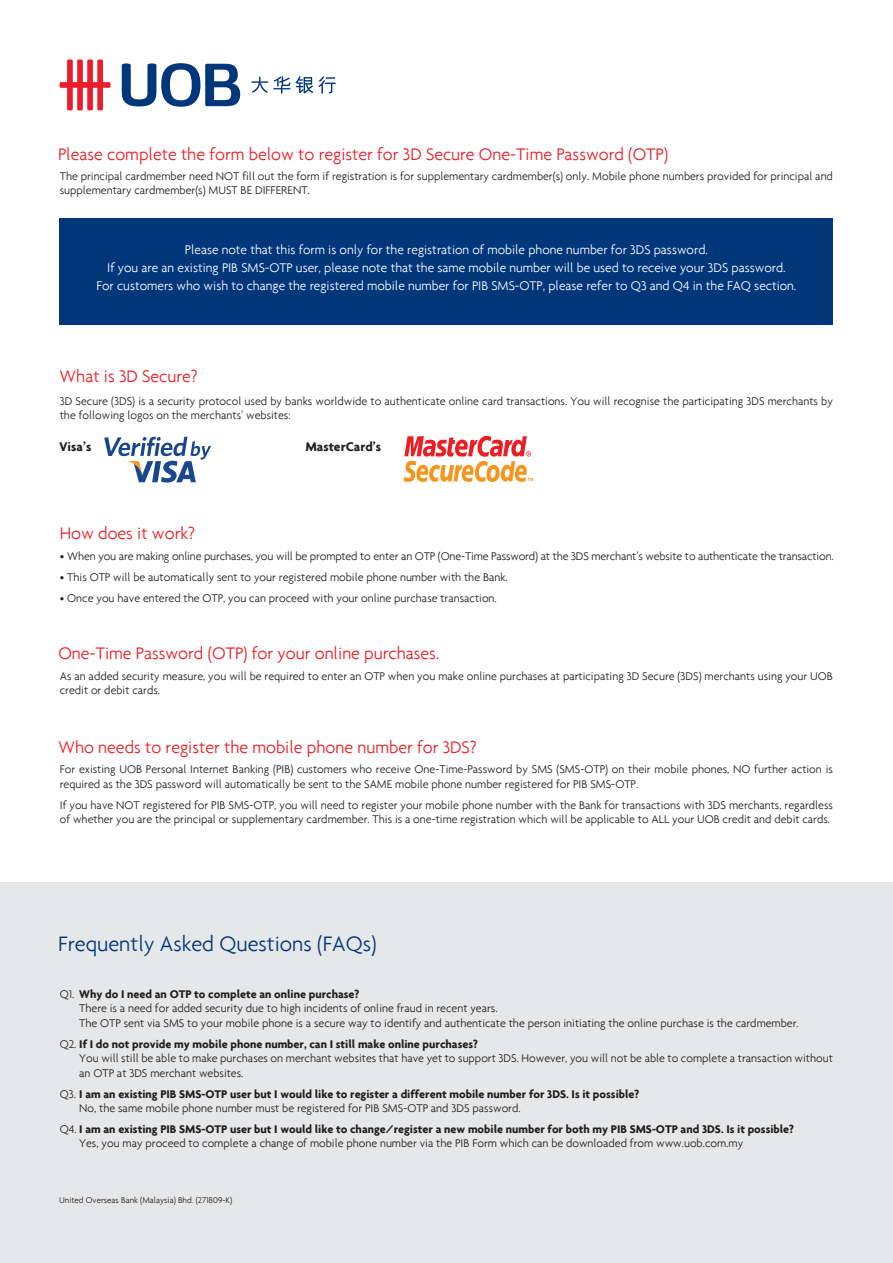
<style>
.page{position:relative;width:893px;height:1263px;background:#fff}
.page>*{position:absolute;margin:0;border:0;box-sizing:border-box;transform-origin:0 0}
.t1{font:300 22.5px "Agenda";color:#00377b}
.t2{font:300 18px "Agenda";color:#ed1d24}
.t3{font:300 13.5px/18px "Agenda";color:#fff;text-align:center}
.t4{font:700 13.5px "Agenda";color:#231f20}
.t5{font:300 12px/14.4px "Agenda";color:#231f20}
.t6{font:700 12px/14.4px "Agenda";color:#231f20}
.t7{font:300 9px "Agenda";color:#231f20}
.s1{font-weight:700}
.s2{font-weight:300}
</style>
<div class="page">
<div style="left:0;top:882px;width:893px;height:381px;background:#e6e7e8"></div>
<svg style="left:60px;top:59px;width:51px;height:51px"></svg>
<svg style="left:122px;top:63px;width:118px;height:44px"></svg>
<svg style="left:252px;top:76px;width:84px;height:18px"></svg>
<svg style="left:404px;top:436px;width:129px;height:46px"></svg>
<svg style="left:104px;top:436px;width:107px;height:47px"></svg>
<div style="left:59px;top:218px;width:774px;height:107px;background:#00377b"></div>
<h2 class="t2" style="left:58px;top:144px;width:612px">Please complete the form below to register for 3D Secure One-Time Password (OTP)</h2>
<p class="t5" style="left:60px;top:169px;width:775px">The principal cardmember need NOT fill out the form if registration is for supplementary cardmember(s) only. Mobile phone numbers provided for principal and supplementary cardmember(s) MUST BE DIFFERENT.</p>
<p class="t3" style="left:96px;top:240px;width:701px">Please note that this form is only for the registration of mobile phone number for 3DS password.<br>If you are an existing PIB SMS-OTP user, please note that the same mobile number will be used to receive your 3DS password.<br>For customers who wish to change the registered mobile number for PIB SMS-OTP, please refer to Q3 and Q4 in the FAQ section.</p>
<h2 class="t2" style="left:60px;top:365px;width:140px">What is 3D Secure?</h2>
<p class="t5" style="left:60px;top:393px;width:775px">3D Secure (3DS) is a security protocol used by banks worldwide to authenticate online card transactions. You will recognise the participating 3DS merchants by the following logos on the merchants’ websites:</p>
<p class="t4" style="left:60px;top:439px;width:33px">Visa’s</p>
<p class="t4" style="left:305px;top:439px;width:77px">MasterCard’s</p>
<h2 class="t2" style="left:60px;top:523px;width:137px">How does it work?</h2>
<p class="t5" style="left:60px;top:549px;width:775px">• When you are making online purchases, you will be prompted to enter an OTP (One-Time Password) at the 3DS merchant’s website to authenticate the transaction.</p>
<p class="t5" style="left:60px;top:570px;width:450px">• This OTP will be automatically sent to your registered mobile phone number with the Bank.</p>
<p class="t5" style="left:60px;top:591px;width:439px">• Once you have entered the OTP, you can proceed with your online purchase transaction.</p>
<h2 class="t2" style="left:58px;top:643px;width:382px">One-Time Password (OTP) for your online purchases.</h2>
<p class="t5" style="left:60px;top:668px;width:775px">As an added security measure, you will be required to enter an OTP when you make online purchases at participating 3D Secure (3DS) merchants using your UOB credit or debit cards.</p>
<h2 class="t2" style="left:58px;top:737px;width:420px">Who needs to register the mobile phone number for 3DS?</h2>
<p class="t5" style="left:60px;top:762px;width:775px">For existing UOB Personal Internet Banking (PIB) customers who receive One-Time-Password by SMS (SMS-OTP) on their mobile phones, NO further action is required as the 3DS password will automatically be sent to the SAME mobile phone number registered for PIB SMS-OTP.</p>
<p class="t5" style="left:60px;top:798px;width:775px">If you have NOT registered for PIB SMS-OTP, you will need to register your mobile phone number with the Bank for transactions with 3DS merchants, regardless of whether you are the principal or supplementary cardmember. This is a one-time registration which will be applicable to ALL your UOB credit and debit cards.</p>
<h1 class="t1" style="left:58px;top:931px;width:320px">Frequently Asked Questions (FAQs)</h1>
<p class="t5" style="left:79px;top:987px;width:721px;text-indent:-20px">Q1. <span class="s1">Why do I need an OTP to complete an online purchase?<br></span>There is a need for added security due to high incidents of online fraud in recent years.<br>The OTP sent via SMS to your mobile phone is a secure way to identify and authenticate the person initiating the online purchase is the cardmember.</p>
<p class="t5" style="left:79px;top:1036px;width:755px;text-indent:-20px">Q2. <span class="s1">If I do not provide my mobile phone number, can I still make online purchases?<br></span>You will still be able to make purchases on merchant websites that have yet to support 3DS. However, you will not be able to complete a transaction without an OTP at 3DS merchant websites.</p>
<p class="t6" style="left:79px;top:1086px;width:562px;text-indent:-20px"><span class="s2">Q3.</span> I am an existing PIB SMS-OTP user but I would like to register a different mobile number for 3DS. Is it possible?<br><span class="s2">No, the same mobile phone number must be registered for PIB SMS-OTP and 3DS password.</span></p>
<p class="t6" style="left:79px;top:1121px;width:716px;text-indent:-20px"><span class="s2">Q4.</span> I am an existing PIB SMS-OTP user but I would like to change/register a new mobile number for both my PIB SMS-OTP and 3DS. Is it possible?<br><span class="s2">Yes, you may proceed to complete a change of mobile phone number via the PIB Form which can be downloaded from www.uob.com.my</span></p>
<p class="t7" style="left:59px;top:1195px;width:175px">United Overseas Bank (Malaysia) Bhd. (271809-K)</p>
</div>
